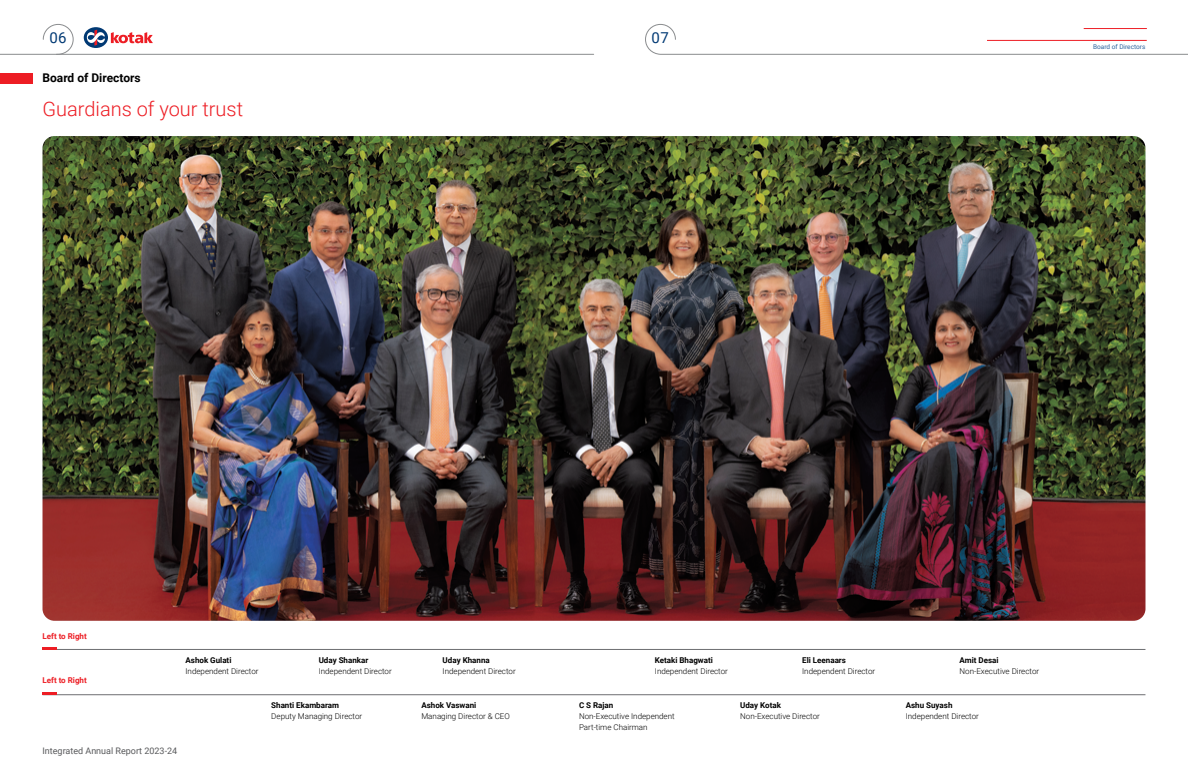
<style>
.page{position:relative;width:1188px;height:774px;background:#fff}
.page>*{position:absolute;margin:0;border:0;box-sizing:border-box;transform-origin:0 0}
.t1{font:300 20px "Roboto";color:#ed1d24}
.t2{font:15px "Roboto";color:#003974}
.t3{font:700 12px "Roboto";color:#000}
.t4{font:9px "Roboto";color:#58595b}
.t5{font:300 8px/11.2px "Roboto";color:#000}
.t6{font:700 8px "Roboto";color:#000}
.t7{font:700 8px "Roboto";color:#ed1d24}
.t8{font:6.5px "Roboto";color:#2d639e}
</style>
<div class="page">
<div style="left:0;top:73px;width:33px;height:10px;background:#ed1d24"></div>
<img style="left:43px;top:136px;width:1102px;height:485px">
<hr style="left:43px;top:649px;width:1102px;height:1px;background:#6d6e71">
<svg style="left:43px;top:647px;width:14px;height:2px"></svg>
<hr style="left:43px;top:695px;width:1102px;height:1px;background:#6d6e71">
<hr style="left:43px;top:692px;width:14px;height:3px;background:#ed1d24">
<hr style="left:56px;top:54px;width:538px;height:1px;background:#8a8c8e">
<div style="left:645px;top:24px;width:31px;height:31px;border:1px solid #8a8c8e;border-radius:15px"></div>
<div style="left:43px;top:24px;width:30px;height:31px;border:1px solid #8a8c8e;border-radius:15px"></div>
<hr style="left:987px;top:40px;width:160px;height:1px;background:#ed1d24">
<svg style="left:84px;top:27px;width:24px;height:21px"></svg>
<svg style="left:87px;top:30px;width:18px;height:16px"></svg>
<svg style="left:111px;top:32px;width:42px;height:11px"></svg>
<h2 class="t2" style="left:49px;top:27px;width:19px">06</h2>
<h2 class="t2" style="left:652px;top:27px;width:19px">07</h2>
<h3 class="t3" style="left:43px;top:69px;width:100px">Board of Directors</h3>
<h1 class="t1" style="left:43px;top:95px;width:202px">Guardians of your trust</h1>
<p class="t8" style="left:1093px;top:42px;width:54px">Board of Directors</p>
<p class="t7" style="left:43px;top:630px;width:46px">Left to Right</p>
<p class="t7" style="left:43px;top:674px;width:46px">Left to Right</p>
<p class="t6" style="left:186px;top:654px;width:47px">Ashok Gulati</p>
<p class="t5" style="left:186px;top:665px;width:75px">Independent Director</p>
<p class="t4" style="left:43px;top:745px;width:136px">Integrated Annual Report 2023-24</p>
<p class="t6" style="left:319px;top:654px;width:51px">Uday Shankar</p>
<p class="t5" style="left:319px;top:665px;width:75px">Independent Director</p>
<p class="t6" style="left:271px;top:699px;width:69px">Shanti Ekambaram</p>
<p class="t5" style="left:271px;top:710px;width:92px">Deputy Managing Director</p>
<p class="t6" style="left:443px;top:654px;width:49px">Uday Khanna</p>
<p class="t5" style="left:443px;top:665px;width:75px">Independent Director</p>
<p class="t6" style="left:421px;top:699px;width:56px">Ashok Vaswani</p>
<p class="t5" style="left:421px;top:710px;width:90px">Managing Director &amp; CEO</p>
<p class="t6" style="left:655px;top:654px;width:60px">Ketaki Bhagwati</p>
<p class="t5" style="left:655px;top:665px;width:75px">Independent Director</p>
<p class="t6" style="left:579px;top:699px;width:36px">C S Rajan</p>
<p class="t5" style="left:579px;top:710px;width:97px">Non-Executive Independent<br>Part-time Chairman</p>
<p class="t6" style="left:802px;top:654px;width:45px">Eli Leenaars</p>
<p class="t5" style="left:802px;top:665px;width:75px">Independent Director</p>
<p class="t6" style="left:740px;top:699px;width:42px">Uday Kotak</p>
<p class="t5" style="left:740px;top:710px;width:81px">Non-Executive Director</p>
<p class="t6" style="left:960px;top:654px;width:40px">Amit Desai</p>
<p class="t5" style="left:960px;top:665px;width:81px">Non-Executive Director</p>
<p class="t6" style="left:906px;top:699px;width:48px">Ashu Suyash</p>
<p class="t5" style="left:906px;top:710px;width:75px">Independent Director</p>
</div>
